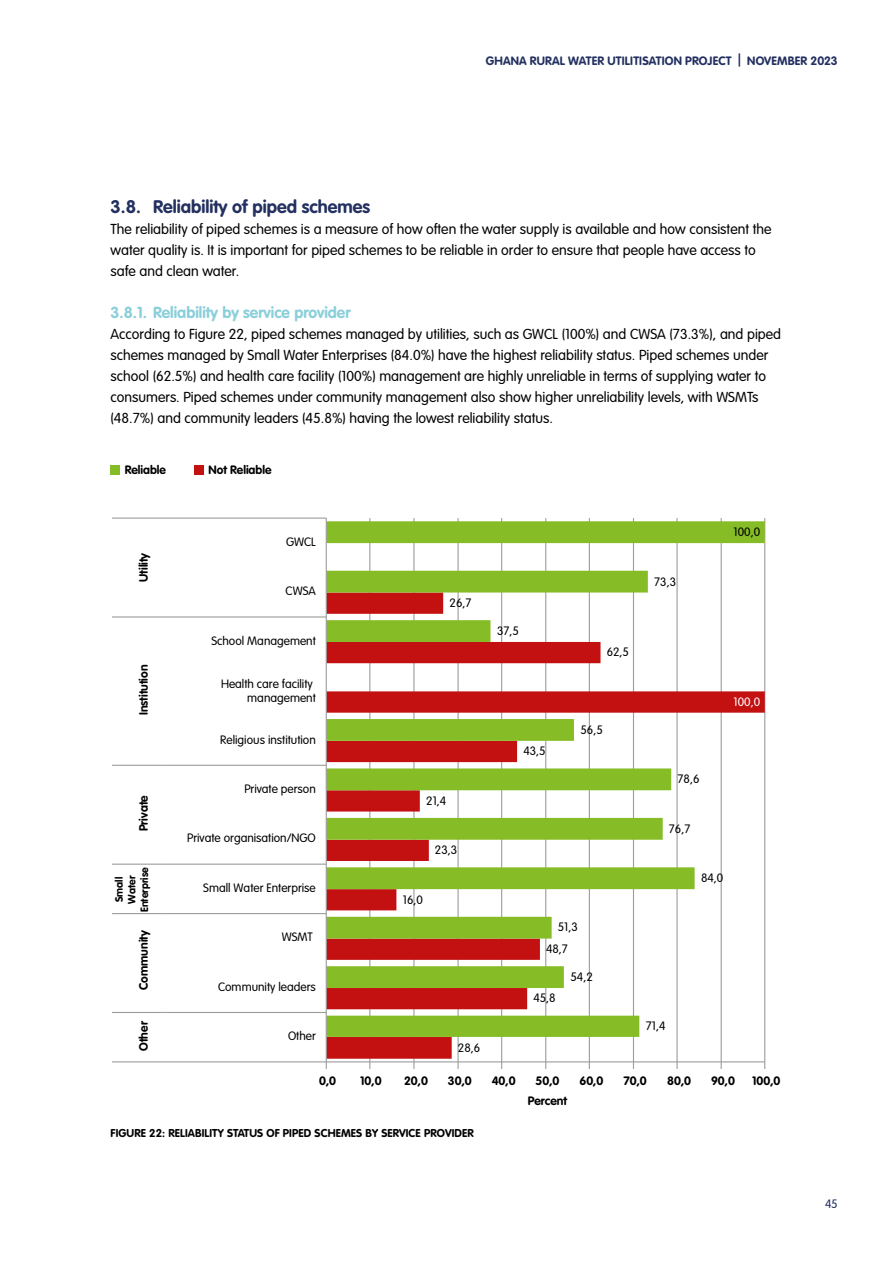
<style>
.page{position:relative;width:893px;height:1263px;background:#fff}
.page>*{position:absolute;margin:0;border:0;box-sizing:border-box;transform-origin:0 0}
.paragraaf_H2{font:700 18px "VAG Rounded Std";color:#233060}
.subparagraaf{font:700 15.75px "VAG Rounded Std";color:#8acfda}
.body{font:300 14.25px/21px "VAG Rounded Std";color:#000}
.t1{font:300 12px/14.4px "VAG Rounded Std";color:#000;text-align:right}
.t2{font:700 12px "VAG Rounded Std";color:#000}
.t3{font:700 12px "VAG Rounded Std";letter-spacing:.015em;color:#233060}
.t4{font:300 12px "VAG Rounded Std";color:#fff}
.t5{font:300 12px "VAG Rounded Std";color:#233060}
.bijschriften{font:700 11.25px "VAG Rounded Std";letter-spacing:.01em;color:#000}
.t6{font:700 10.5px/12.6px "VAG Rounded Std";color:#000;text-align:center}
</style>
<div class="page">
<div style="left:194px;top:465px;width:10px;height:9px;background:#c31011"></div>
<div style="left:111px;top:465px;width:9px;height:9px;background:#86bc25"></div>
<hr style="left:369px;top:518px;width:1px;height:551px;background:#9d9d9c">
<hr style="left:413px;top:518px;width:1px;height:551px;background:#9d9d9c">
<hr style="left:457px;top:518px;width:2px;height:551px;background:#9d9d9c">
<hr style="left:501px;top:518px;width:1px;height:551px;background:#9d9d9c">
<hr style="left:545px;top:518px;width:1px;height:551px;background:#9d9d9c">
<hr style="left:589px;top:518px;width:1px;height:551px;background:#9d9d9c">
<hr style="left:633px;top:518px;width:1px;height:551px;background:#9d9d9c">
<hr style="left:676px;top:518px;width:2px;height:551px;background:#9d9d9c">
<hr style="left:721px;top:518px;width:1px;height:551px;background:#9d9d9c">
<hr style="left:764px;top:518px;width:1px;height:551px;background:#9d9d9c">
<svg style="left:327px;top:1037px;width:438px;height:22px"></svg>
<svg style="left:327px;top:521px;width:438px;height:516px"></svg>
<hr style="left:326px;top:518px;width:1px;height:551px;background:#9d9d9c">
<hr style="left:164px;top:1012px;width:162px;height:1px;background:#9d9d9c">
<hr style="left:164px;top:913px;width:162px;height:1px;background:#9d9d9c">
<hr style="left:164px;top:863px;width:162px;height:2px;background:#9d9d9c">
<hr style="left:164px;top:765px;width:162px;height:1px;background:#9d9d9c">
<hr style="left:164px;top:616px;width:162px;height:1px;background:#9d9d9c">
<hr style="left:164px;top:517px;width:162px;height:2px;background:#9d9d9c">
<hr style="left:112px;top:1061px;width:653px;height:1px;background:#9d9d9c">
<hr style="left:112px;top:1012px;width:52px;height:1px;background:#9d9d9c">
<hr style="left:112px;top:913px;width:52px;height:1px;background:#9d9d9c">
<hr style="left:112px;top:863px;width:52px;height:2px;background:#9d9d9c">
<hr style="left:112px;top:765px;width:52px;height:1px;background:#9d9d9c">
<hr style="left:112px;top:616px;width:52px;height:1px;background:#9d9d9c">
<hr style="left:112px;top:517px;width:52px;height:2px;background:#9d9d9c">
<p class="t3" style="left:486px;top:53px;width:353px">GHANA RURAL WATER UTILITISATION PROJECT | NOVEMBER 2023</p>
<h2 class="paragraaf_H2" style="left:111px;top:196px;width:261px">3.8. Reliability of piped schemes</h2>
<p class="body" style="left:111px;top:219px;width:662px">The reliability of piped schemes is a measure of how often the water supply is available and how consistent the water quality is. It is important for piped schemes to be reliable in order to ensure that people have access to safe and clean water.</p>
<h3 class="subparagraaf" style="left:111px;top:303px;width:242px">3.8.1. Reliability by service provider</h3>
<p class="body" style="left:111px;top:324px;width:672px">According to Figure 22, piped schemes managed by utilities, such as GWCL (100%) and CWSA (73.3%), and piped schemes managed by Small Water Enterprises (84.0%) have the highest reliability status. Piped schemes under school (62.5%) and health care facility (100%) management are highly unreliable in terms of supplying water to consumers. Piped schemes under community management also show higher unreliability levels, with WSMTs (48.7%) and community leaders (45.8%) having the lowest reliability status.</p>
<p class="t2" style="left:125px;top:462px;width:43px">Reliable</p>
<p class="t2" style="left:209px;top:462px;width:64px">Not Reliable</p>
<p class="t2" style="left:137px;top:582px;width:31px;rotate:-90deg">Utility</p>
<p class="t1" style="left:286px;top:535px;width:31px">GWCL</p>
<p class="t1" style="left:286px;top:584px;width:32px">CWSA</p>
<p class="t2" style="left:137px;top:715px;width:52px;rotate:-90deg">Institution</p>
<p class="t2" style="left:137px;top:831px;width:37px;rotate:-90deg">Private</p>
<p class="t6" style="left:113px;top:912px;width:46px;rotate:-90deg">Small<br>Water<br>Enterprise</p>
<p class="t2" style="left:137px;top:990px;width:61px;rotate:-90deg">Community</p>
<p class="t2" style="left:137px;top:1051px;width:31px;rotate:-90deg">Other</p>
<p class="t1" style="left:211px;top:634px;width:106px">School Management</p>
<p class="t1" style="left:221px;top:677px;width:96px">Health care facility management</p>
<p class="t1" style="left:220px;top:732px;width:97px">Religious institution</p>
<p class="t1" style="left:244px;top:782px;width:73px">Private person</p>
<p class="t1" style="left:187px;top:831px;width:130px">Private organisation/NGO</p>
<p class="t1" style="left:203px;top:881px;width:114px">Small Water Enterprise</p>
<p class="t1" style="left:282px;top:930px;width:33px">WSMT</p>
<p class="t1" style="left:218px;top:980px;width:99px">Community leaders</p>
<p class="t1" style="left:288px;top:1029px;width:29px">Other</p>
<p class="t1" style="left:450px;top:596px;width:23px">26,7</p>
<p class="t1" style="left:426px;top:794px;width:22px">21,4</p>
<p class="t1" style="left:435px;top:843px;width:24px">23,3</p>
<p class="t1" style="left:403px;top:892px;width:22px">16,0</p>
<p class="t1" style="left:458px;top:1041px;width:24px">28,6</p>
<p class="t1" style="left:497px;top:624px;width:23px">37,5</p>
<p class="t1" style="left:523px;top:744px;width:24px">43,5</p>
<p class="t1" style="left:607px;top:645px;width:24px">62,5</p>
<p class="t1" style="left:580px;top:723px;width:24px">56,5</p>
<p class="t1" style="left:558px;top:920px;width:22px">51,3</p>
<p class="t1" style="left:546px;top:942px;width:23px">48,7</p>
<p class="t1" style="left:533px;top:991px;width:24px">45,8</p>
<p class="t1" style="left:570px;top:969px;width:24px">54,2</p>
<p class="t1" style="left:654px;top:575px;width:23px">73,3</p>
<p class="t1" style="left:734px;top:525px;width:28px">100,0</p>
<p class="t4" style="left:734px;top:695px;width:28px">100,0</p>
<p class="t1" style="left:678px;top:772px;width:23px">78,6</p>
<p class="t1" style="left:669px;top:822px;width:23px">76,7</p>
<p class="t1" style="left:701px;top:871px;width:24px">84,0</p>
<p class="t1" style="left:646px;top:1019px;width:21px">71,4</p>
<p class="t2" style="left:319px;top:1074px;width:18px">0,0</p>
<p class="t2" style="left:360px;top:1074px;width:23px">10,0</p>
<p class="t2" style="left:404px;top:1074px;width:25px">20,0</p>
<p class="t2" style="left:448px;top:1074px;width:25px">30,0</p>
<p class="t2" style="left:492px;top:1074px;width:25px">40,0</p>
<p class="t2" style="left:536px;top:1074px;width:25px">50,0</p>
<p class="t2" style="left:579px;top:1074px;width:25px">60,0</p>
<p class="t2" style="left:623px;top:1074px;width:25px">70,0</p>
<p class="t2" style="left:667px;top:1074px;width:25px">80,0</p>
<p class="t2" style="left:711px;top:1074px;width:25px">90,0</p>
<p class="t2" style="left:752px;top:1074px;width:30px">100,0</p>
<p class="bijschriften" style="left:111px;top:1126px;width:365px">FIGURE 22: RELIABILITY STATUS OF PIPED SCHEMES BY SERVICE PROVIDER</p>
<p class="t2" style="left:528px;top:1094px;width:41px">Percent</p>
<p class="t5" style="left:825px;top:1196px;width:14px">45</p>
</div>
